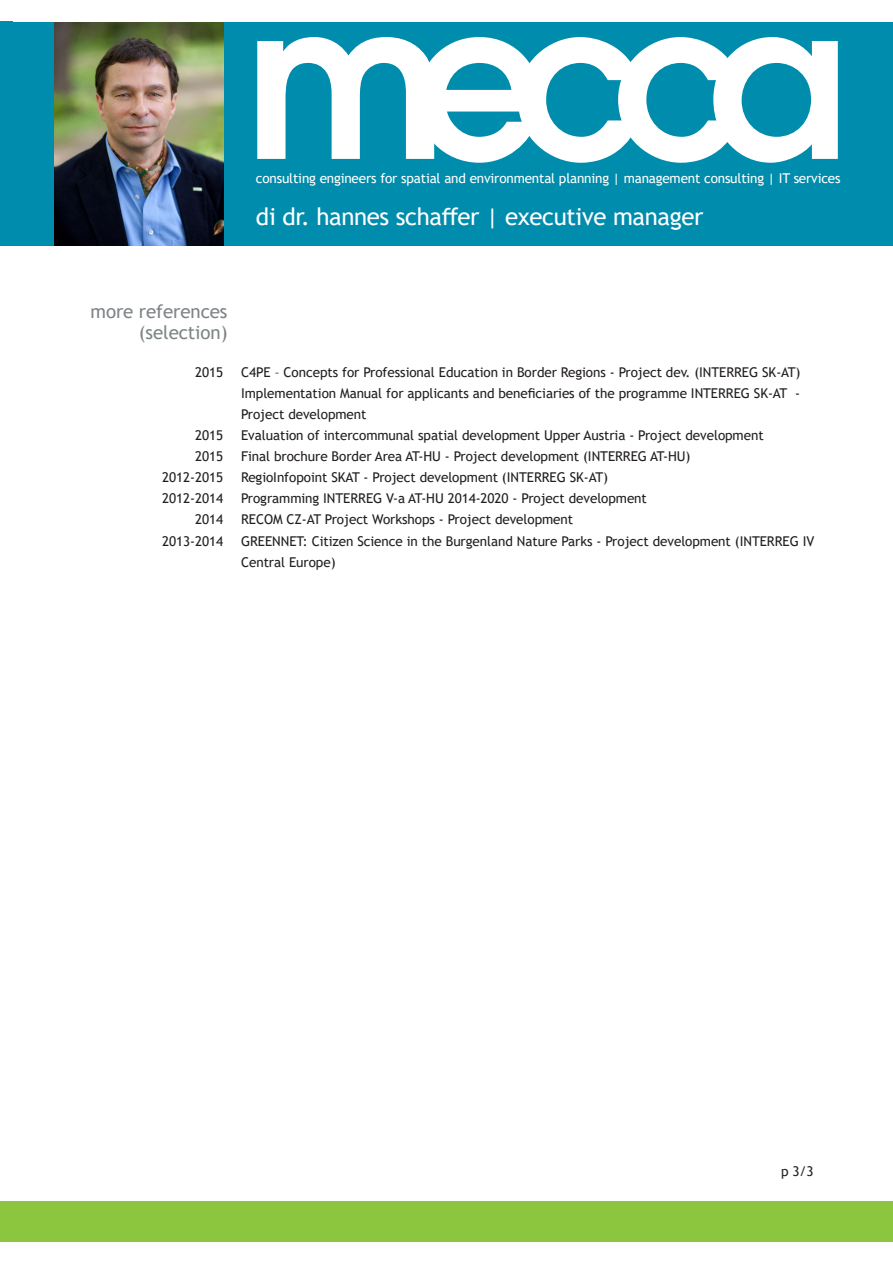
<style>
.page{position:relative;width:893px;height:1263px;background:#fff}
.page>*{position:absolute;margin:0;border:0;box-sizing:border-box;transform-origin:0 0}
.t1{font:24px "Trebuchet MS";letter-spacing:-.015em;color:#fff}
.t2{font:18.75px/21px "Trebuchet MS";letter-spacing:-.005em;color:#7e8587;text-align:right}
.t3{font:13.5px/21px "Trebuchet MS";letter-spacing:-.005em;color:#231f20}
.t4{font:13.5px "Trebuchet MS";letter-spacing:-.01em;color:#fff}
</style>
<div class="page">
<div style="left:0;top:1201px;width:12px;height:41px;background:#8bc63e"></div>
<div style="left:0;top:22px;width:893px;height:224px;background:#008cac"></div>
<svg style="left:257px;top:37px;width:581px;height:126px"></svg>
<img style="left:54px;top:22px;width:169px;height:223px">
<div style="left:12px;top:1201px;width:881px;height:41px;background:#8bc63e"></div>
<p class="t4" style="left:256px;top:169px;width:586px">consulting engineers for spatial and environmental planning | management consulting | IT services</p>
<p class="t1" style="left:256px;top:201px;width:449px">di dr. hannes schaffer | executive manager</p>
<p class="t2" style="left:91px;top:301px;width:138px">more references (selection)</p>
<p class="t3" style="left:195px;top:362px;width:30px">2015</p>
<p class="t3" style="left:195px;top:425px;width:30px">2015</p>
<p class="t3" style="left:195px;top:446px;width:30px">2015</p>
<p class="t3" style="left:162px;top:467px;width:63px">2012-2015</p>
<p class="t3" style="left:162px;top:488px;width:63px">2012-2014</p>
<p class="t3" style="left:195px;top:509px;width:30px">2014</p>
<p class="t3" style="left:162px;top:530px;width:63px">2013-2014</p>
<p class="t3" style="left:241px;top:362px;width:561px">C4PE – Concepts for Professional Education in Border Regions - Project dev. (INTERREG SK-AT)</p>
<p class="t3" style="left:241px;top:383px;width:560px">Implementation Manual for applicants and beneficiaries of the programme INTERREG SK-AT -<br>Project development</p>
<p class="t3" style="left:241px;top:425px;width:524px">Evaluation of intercommunal spatial development Upper Austria - Project development</p>
<p class="t3" style="left:241px;top:446px;width:451px">Final brochure Border Area AT-HU - Project development (INTERREG AT-HU)</p>
<p class="t3" style="left:241px;top:467px;width:369px">RegioInfopoint SKAT - Project development (INTERREG SK-AT)</p>
<p class="t3" style="left:241px;top:488px;width:407px">Programming INTERREG V-a AT-HU 2014-2020 - Project development</p>
<p class="t3" style="left:241px;top:509px;width:334px">RECOM CZ-AT Project Workshops - Project development</p>
<p class="t3" style="left:241px;top:530px;width:575px">GREENNET: Citizen Science in the Burgenland Nature Parks - Project development (INTERREG IV<br>Central Europe)</p>
<p class="t3" style="left:781px;top:1160px;width:34px">p 3/3</p>
</div>
